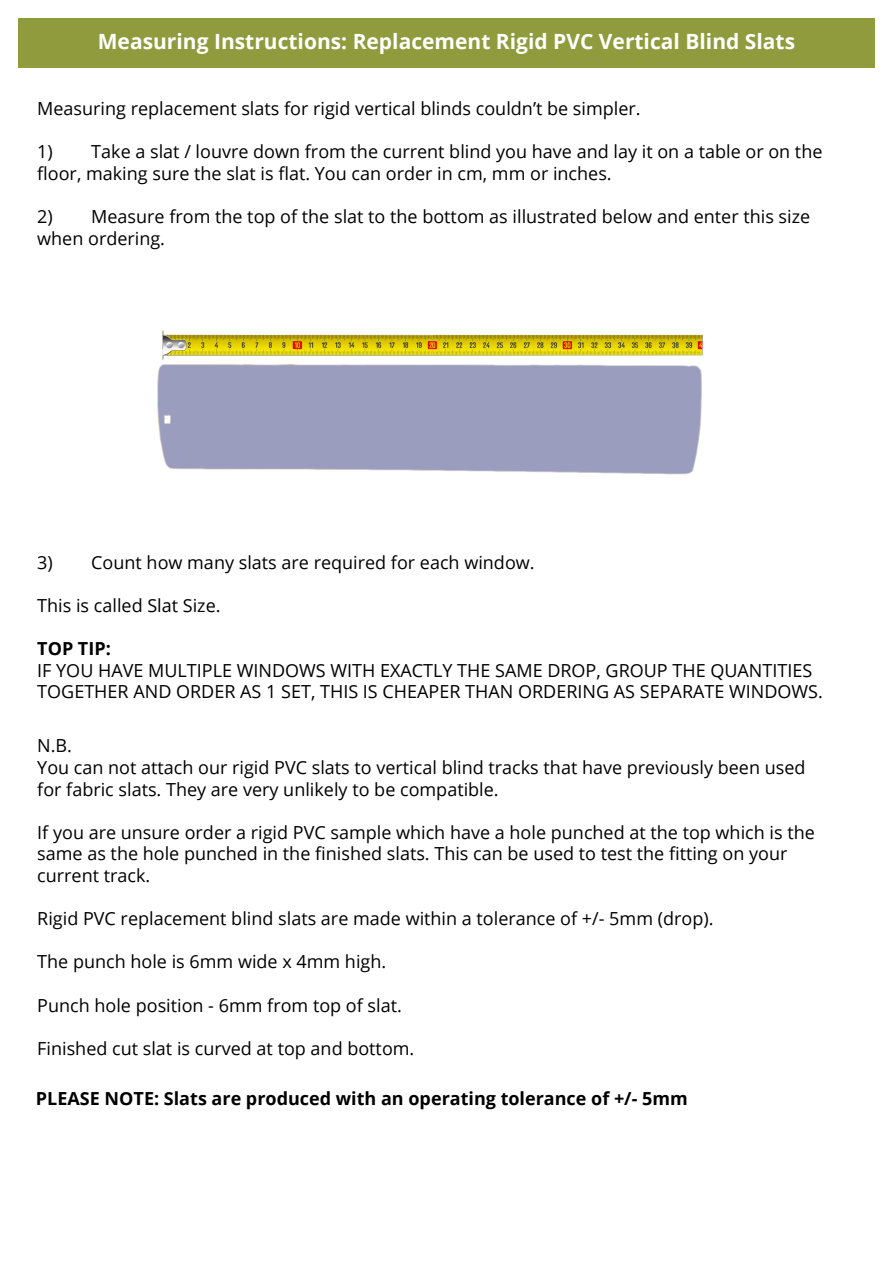
<style>
.page{position:relative;width:893px;height:1263px;background:#fff}
.page>*{position:absolute;margin:0;border:0;box-sizing:border-box;transform-origin:0 0}
.t1{font:700 21px "Open Sans";color:#fff}
.t2{font:18px/21.6px "Open Sans";color:#000}
.t3{font:700 18px "Open Sans";color:#000}
</style>
<div class="page">
<div style="left:18px;top:18px;width:857px;height:50px;background:#909b3d"></div>
<img style="left:162px;top:330px;width:541px;height:22px">
<img style="left:157px;top:352px;width:546px;height:123px">
<p class="t1" style="left:98px;top:27px;width:699px">Measuring Instructions: Replacement Rigid PVC Vertical Blind Slats</p>
<p class="t2" style="left:37px;top:97px;width:605px">Measuring replacement slats for rigid vertical blinds couldn’t be simpler.</p>
<p class="t2" style="left:37px;top:140px;width:787px">1) Take a slat / louvre down from the current blind you have and lay it on a table or on the floor, making sure the slat is flat. You can order in cm, mm or inches.</p>
<p class="t2" style="left:37px;top:205px;width:774px">2) Measure from the top of the slat to the bottom as illustrated below and enter this size when ordering.</p>
<p class="t2" style="left:37px;top:551px;width:499px">3) Count how many slats are required for each window.</p>
<p class="t2" style="left:37px;top:594px;width:185px">This is called Slat Size.</p>
<p class="t3" style="left:37px;top:636px;width:75px">TOP TIP:</p>
<p class="t2" style="left:37px;top:659px;width:787px">IF YOU HAVE MULTIPLE WINDOWS WITH EXACTLY THE SAME DROP, GROUP THE QUANTITIES<br>TOGETHER AND ORDER AS 1 SET, THIS IS CHEAPER THAN ORDERING AS SEPARATE WINDOWS.</p>
<p class="t2" style="left:37px;top:734px;width:770px">N.B.<br>You can not attach our rigid PVC slats to vertical blind tracks that have previously been used for fabric slats. They are very unlikely to be compatible.</p>
<p class="t2" style="left:37px;top:821px;width:779px">If you are unsure order a rigid PVC sample which have a hole punched at the top which is the same as the hole punched in the finished slats. This can be used to test the fitting on your current track.</p>
<p class="t2" style="left:37px;top:907px;width:678px">Rigid PVC replacement blind slats are made within a tolerance of +/- 5mm (drop).</p>
<p class="t2" style="left:37px;top:950px;width:351px">The punch hole is 6mm wide x 4mm high.</p>
<p class="t2" style="left:37px;top:994px;width:366px">Punch hole position - 6mm from top of slat.</p>
<p class="t2" style="left:37px;top:1037px;width:379px">Finished cut slat is curved at top and bottom.</p>
<p class="t3" style="left:36px;top:1086px;width:653px">PLEASE NOTE: Slats are produced with an operating tolerance of +/- 5mm</p>
</div>
